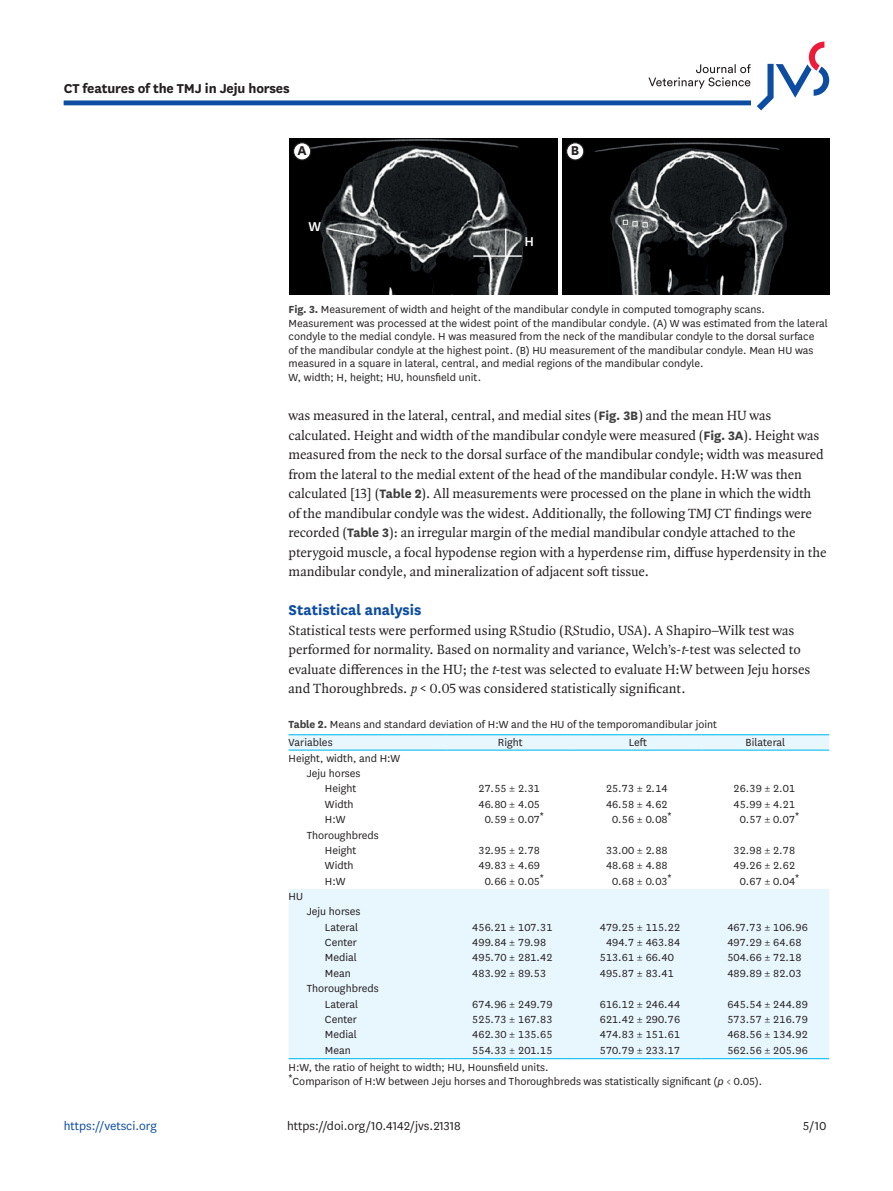
<style>
.page{position:relative;width:893px;height:1191px;background:#fff}
.page>*{position:absolute;margin:0;border:0;box-sizing:border-box;transform-origin:0 0}
.body_title2{font:700 16.5px "National";color:#0d4da1}
.alt-title-type{font:700 15px "National";letter-spacing:-.01em;color:#231f20}
.t1{font:500 15px "National";color:#fff}
.body_p_first{font:14.25px/19.5px "Quadraat OT";letter-spacing:-.005em;color:#231f20}
.doi_running_footer{font:13.5px "National";color:#231f20}
.t2{font:13.5px "National";color:#0d4da1}
.tbody_entry{font:12px "National";letter-spacing:-.05em;color:#231f20}
.fig_caption{font:12px/13.5px "National";color:#231f20}
.table-wrap-foot_p{font:12px "National";color:#231f20}
.tbody_entry-2{font:12px "National";color:#231f20}
.table-wrap_caption{font:12px "National";color:#231f20}
.table-wrap-foot_p_fi{font:12px "National";color:#231f20}
.thead_entry{font:12px "National";color:#231f20}
.s1{font-weight:700;color:#3e3e3f}
.s2{font-family:"National";font-weight:700;color:#3e3e3f}
.s3{font-style:italic}
</style>
<div class="page">
<hr style="left:64px;top:101px;width:687px;height:4px;background:#0d4da1">
<svg style="left:757px;top:42px;width:72px;height:68px"></svg>
<svg style="left:648px;top:64px;width:103px;height:25px"></svg>
<img style="left:290px;top:138px;width:268px;height:157px">
<img style="left:562px;top:138px;width:267px;height:157px">
<div style="left:294px;top:143px;width:17px;height:17px;background:#fff;border-radius:50%"></div>
<div style="left:293px;top:142px;width:18px;height:18px;border:1px solid #231f20;border-radius:50%"></div>
<div style="left:567px;top:143px;width:17px;height:17px;background:#fff;border-radius:50%"></div>
<div style="left:566px;top:142px;width:18px;height:18px;border:1px solid #231f20;border-radius:50%"></div>
<svg style="left:289px;top:735px;width:540px;height:323px;fill:#e8f6fd"></svg>
<svg style="left:289px;top:734px;width:36px;height:1px"></svg>
<hr style="left:325px;top:734px;width:121px;height:1px;background:#00baf1">
<hr style="left:446px;top:734px;width:128px;height:1px;background:#00baf1">
<hr style="left:574px;top:734px;width:128px;height:1px;background:#00baf1">
<hr style="left:702px;top:734px;width:127px;height:1px;background:#00baf1">
<svg style="left:289px;top:749px;width:36px;height:1px"></svg>
<hr style="left:325px;top:749px;width:121px;height:1px;background:#00baf1">
<hr style="left:446px;top:749px;width:128px;height:1px;background:#00baf1">
<hr style="left:574px;top:749px;width:128px;height:1px;background:#00baf1">
<hr style="left:702px;top:749px;width:127px;height:1px;background:#00baf1">
<svg style="left:289px;top:1058px;width:36px;height:1px"></svg>
<hr style="left:325px;top:1058px;width:121px;height:1px;background:#00baf1">
<hr style="left:446px;top:1058px;width:128px;height:1px;background:#00baf1">
<hr style="left:574px;top:1058px;width:128px;height:1px;background:#00baf1">
<hr style="left:702px;top:1058px;width:127px;height:1px;background:#00baf1">
<p class="alt-title-type" style="left:64px;top:77px;width:228px">CT features of the TMJ in Jeju horses</p>
<p class="alt-title-type" style="left:297px;top:140px;width:11px">A</p>
<p class="alt-title-type" style="left:571px;top:140px;width:10px">B</p>
<p class="t1" style="left:309px;top:216px;width:14px">W</p>
<p class="t1" style="left:524px;top:231px;width:11px">H</p>
<p class="fig_caption" style="left:289px;top:302px;width:541px"><span class="s1">Fig. 3.</span> Measurement of width and height of the mandibular condyle in computed tomography scans.<br>Measurement was processed at the widest point of the mandibular condyle. (A) W was estimated from the lateral condyle to the medial condyle. H was measured from the neck of the mandibular condyle to the dorsal surface<br>of the mandibular condyle at the highest point. (B) HU measurement of the mandibular condyle. Mean HU was measured in a square in lateral, central, and medial regions of the mandibular condyle.<br>W, width; H, height; HU, hounsfield unit.</p>
<p class="body_p_first" style="left:289px;top:406px;width:539px">was measured in the lateral, central, and medial sites (<span class="s2">Fig. 3B</span>) and the mean HU was calculated. Height and width of the mandibular condyle were measured (<span class="s2">Fig. 3A</span>). Height was measured from the neck to the dorsal surface of the mandibular condyle; width was measured from the lateral to the medial extent of the head of the mandibular condyle. H:W was then calculated [13] (<span class="s2">Table 2</span>). All measurements were processed on the plane in which the width<br>of the mandibular condyle was the widest. Additionally, the following TMJ CT findings were recorded (<span class="s2">Table 3</span>): an irregular margin of the medial mandibular condyle attached to the pterygoid muscle, a focal hypodense region with a hyperdense rim, diffuse hyperdensity in the mandibular condyle, and mineralization of adjacent soft tissue.</p>
<p class="body_title2" style="left:289px;top:598px;width:134px">Statistical analysis</p>
<p class="body_p_first" style="left:289px;top:620px;width:523px">Statistical tests were performed using RStudio (RStudio, USA). A Shapiro–Wilk test was performed for normality. Based on normality and variance, Welch’s-<span class="s3">t</span>-test was selected to evaluate differences in the HU; the <span class="s3">t</span>-test was selected to evaluate H:W between Jeju horses and Thoroughbreds. <span class="s3">p</span> &lt; 0.05 was considered statistically significant.</p>
<p class="table-wrap_caption" style="left:289px;top:716px;width:430px"><span class="s1">Table 2.</span> Means and standard deviation of H:W and the HU of the temporomandibular joint</p>
<p class="thead_entry" style="left:289px;top:734px;width:46px">Variables</p>
<p class="thead_entry" style="left:498px;top:734px;width:26px">Right</p>
<p class="thead_entry" style="left:629px;top:734px;width:20px">Left</p>
<p class="thead_entry" style="left:746px;top:734px;width:41px">Bilateral</p>
<p class="tbody_entry-2" style="left:289px;top:750px;width:113px">Height, width, and H:W</p>
<p class="tbody_entry-2" style="left:307px;top:765px;width:55px">Jeju horses</p>
<p class="tbody_entry" style="left:325px;top:781px;width:33px">Height</p>
<p class="tbody_entry" style="left:478px;top:781px;width:64px">27.55 ± 2.31</p>
<p class="tbody_entry" style="left:606px;top:781px;width:64px">25.73 ± 2.14</p>
<p class="tbody_entry" style="left:733px;top:781px;width:64px">26.39 ± 2.01</p>
<p class="tbody_entry" style="left:325px;top:796px;width:30px">Width</p>
<p class="tbody_entry" style="left:478px;top:796px;width:64px">46.80 ± 4.05</p>
<p class="tbody_entry" style="left:606px;top:796px;width:64px">46.58 ± 4.62</p>
<p class="tbody_entry" style="left:733px;top:796px;width:64px">45.99 ± 4.21</p>
<p class="tbody_entry" style="left:325px;top:811px;width:22px">H:W</p>
<p class="tbody_entry" style="left:484px;top:811px;width:61px">0.59 ± 0.07<sup>*</sup></p>
<p class="tbody_entry" style="left:612px;top:811px;width:61px">0.56 ± 0.08<sup>*</sup></p>
<p class="tbody_entry" style="left:739px;top:811px;width:61px">0.57 ± 0.07<sup>*</sup></p>
<p class="tbody_entry-2" style="left:307px;top:827px;width:73px">Thoroughbreds</p>
<p class="tbody_entry" style="left:325px;top:842px;width:33px">Height</p>
<p class="tbody_entry" style="left:478px;top:842px;width:64px">32.95 ± 2.78</p>
<p class="tbody_entry" style="left:606px;top:842px;width:64px">33.00 ± 2.88</p>
<p class="tbody_entry" style="left:733px;top:842px;width:64px">32.98 ± 2.78</p>
<p class="tbody_entry" style="left:325px;top:857px;width:30px">Width</p>
<p class="tbody_entry" style="left:478px;top:857px;width:64px">49.83 ± 4.69</p>
<p class="tbody_entry" style="left:606px;top:857px;width:64px">48.68 ± 4.88</p>
<p class="tbody_entry" style="left:733px;top:857px;width:64px">49.26 ± 2.62</p>
<p class="tbody_entry" style="left:325px;top:873px;width:22px">H:W</p>
<p class="tbody_entry" style="left:484px;top:873px;width:61px">0.66 ± 0.05<sup>*</sup></p>
<p class="tbody_entry" style="left:612px;top:873px;width:61px">0.68 ± 0.03<sup>*</sup></p>
<p class="tbody_entry" style="left:739px;top:873px;width:61px">0.67 ± 0.04<sup>*</sup></p>
<p class="tbody_entry" style="left:289px;top:888px;width:16px">HU</p>
<p class="tbody_entry-2" style="left:307px;top:904px;width:55px">Jeju horses</p>
<p class="tbody_entry-2" style="left:325px;top:919px;width:35px">Lateral</p>
<p class="tbody_entry" style="left:472px;top:919px;width:83px">456.21 ± 107.31</p>
<p class="tbody_entry" style="left:599px;top:919px;width:83px">479.25 ± 115.22</p>
<p class="tbody_entry" style="left:727px;top:919px;width:83px">467.73 ± 106.96</p>
<p class="tbody_entry" style="left:325px;top:934px;width:33px">Center</p>
<p class="tbody_entry" style="left:472px;top:934px;width:76px">499.84 ± 79.98</p>
<p class="tbody_entry" style="left:606px;top:934px;width:76px">494.7 ± 463.84</p>
<p class="tbody_entry" style="left:727px;top:934px;width:76px">497.29 ± 64.68</p>
<p class="tbody_entry" style="left:325px;top:950px;width:33px">Medial</p>
<p class="tbody_entry" style="left:472px;top:950px;width:83px">495.70 ± 281.42</p>
<p class="tbody_entry" style="left:599px;top:950px;width:76px">513.61 ± 66.40</p>
<p class="tbody_entry" style="left:727px;top:950px;width:76px">504.66 ± 72.18</p>
<p class="tbody_entry" style="left:325px;top:965px;width:27px">Mean</p>
<p class="tbody_entry" style="left:472px;top:965px;width:76px">483.92 ± 89.53</p>
<p class="tbody_entry" style="left:599px;top:965px;width:76px">495.87 ± 83.41</p>
<p class="tbody_entry" style="left:727px;top:965px;width:76px">489.89 ± 82.03</p>
<p class="tbody_entry-2" style="left:307px;top:980px;width:73px">Thoroughbreds</p>
<p class="tbody_entry-2" style="left:325px;top:996px;width:35px">Lateral</p>
<p class="tbody_entry" style="left:472px;top:996px;width:83px">674.96 ± 249.79</p>
<p class="tbody_entry" style="left:599px;top:996px;width:83px">616.12 ± 246.44</p>
<p class="tbody_entry" style="left:727px;top:996px;width:83px">645.54 ± 244.89</p>
<p class="tbody_entry" style="left:325px;top:1011px;width:33px">Center</p>
<p class="tbody_entry" style="left:472px;top:1011px;width:83px">525.73 ± 167.83</p>
<p class="tbody_entry" style="left:599px;top:1011px;width:83px">621.42 ± 290.76</p>
<p class="tbody_entry" style="left:727px;top:1011px;width:83px">573.57 ± 216.79</p>
<p class="tbody_entry" style="left:325px;top:1026px;width:33px">Medial</p>
<p class="tbody_entry" style="left:472px;top:1026px;width:83px">462.30 ± 135.65</p>
<p class="tbody_entry" style="left:599px;top:1026px;width:83px">474.83 ± 151.61</p>
<p class="tbody_entry" style="left:727px;top:1026px;width:83px">468.56 ± 134.92</p>
<p class="tbody_entry" style="left:325px;top:1042px;width:27px">Mean</p>
<p class="tbody_entry" style="left:472px;top:1042px;width:83px">554.33 ± 201.15</p>
<p class="tbody_entry" style="left:599px;top:1042px;width:83px">570.79 ± 233.17</p>
<p class="tbody_entry" style="left:727px;top:1042px;width:83px">562.56 ± 205.96</p>
<p class="table-wrap-foot_p_fi" style="left:289px;top:1059px;width:261px">H:W, the ratio of height to width; HU, Hounsfield units.</p>
<p class="table-wrap-foot_p" style="left:289px;top:1073px;width:475px"><sup>*</sup>Comparison of H:W between Jeju horses and Thoroughbreds was statistically significant (<span class="s3">p</span> &lt; 0.05).</p>
<p class="t2" style="left:64px;top:1116px;width:95px">https://vetsci.org</p>
<p class="doi_running_footer" style="left:803px;top:1116px;width:25px">5/10</p>
<p class="doi_running_footer" style="left:287px;top:1116px;width:175px">https://doi.org/10.4142/jvs.21318</p>
</div>
